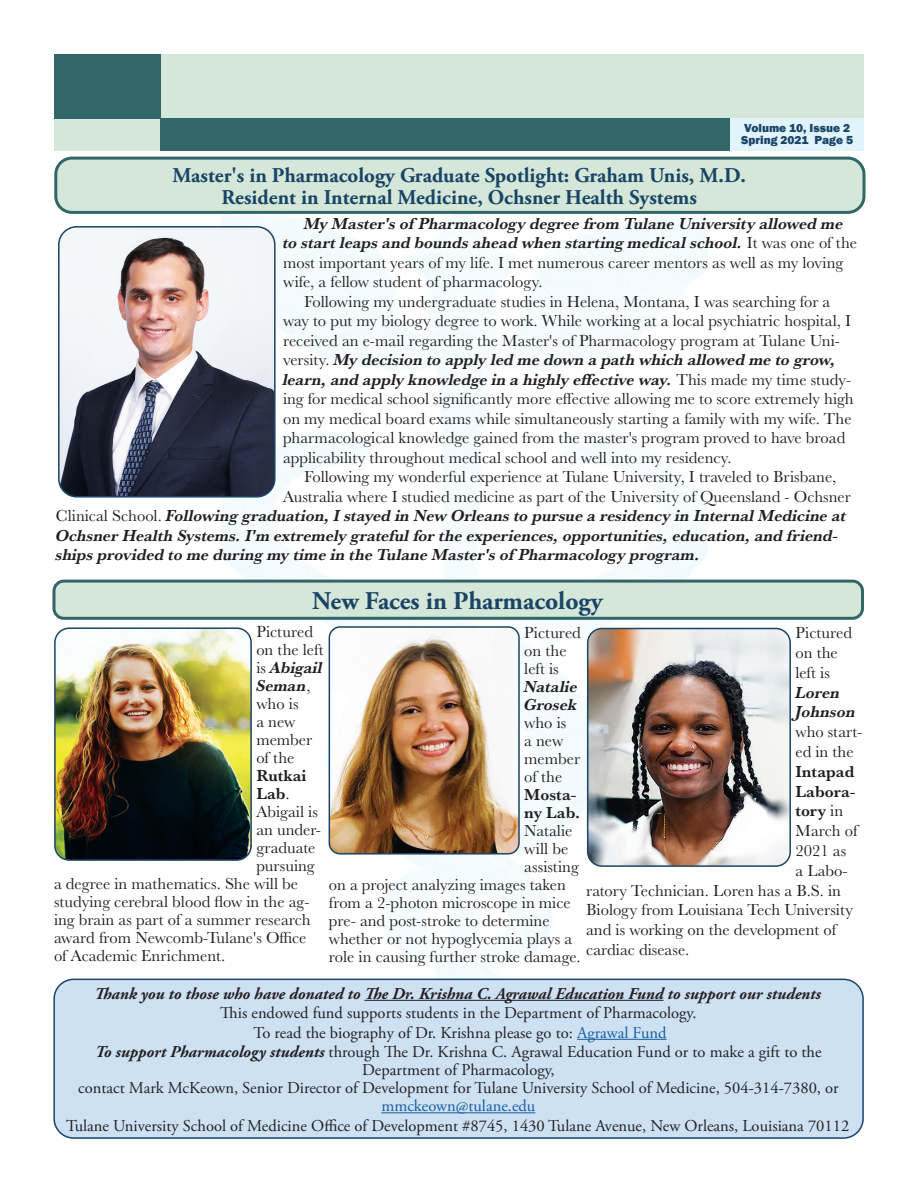
<style>
.page{position:relative;width:918px;height:1188px;background:#fff}
.page>*{position:absolute;margin:0;border:0;box-sizing:border-box;transform-origin:0 0}
.t1{font:700 25.5px "Adobe Garamond Pro";color:#1a4466}
.t2{font:700 21px "Adobe Garamond Pro";color:#1a4466}
.t3{font:16.5px/19.5px "Baskerville URW";color:#231f20}
.t4{font:16.5px/18px "Adobe Garamond Pro";color:#231f20;text-align:center}
.t5{font:italic 700 16.5px "Baskerville URW";color:#231f20}
.t6{font:italic 700 16.5px "Adobe Garamond Pro";color:#231f20}
.t7{font:700 16.5px "Baskerville URW";color:#231f20}
.t8{font:800 12px "Franklin Gothic";color:#1a4466}
.s1{font-weight:700;font-style:italic}
.s2{font-weight:400;font-style:normal}
.s3{font-weight:400}
.s4{color:#175d9e}
</style>
<div class="page">
<div style="left:54px;top:54px;width:810px;height:96px;background:#d4e7d8"></div>
<div style="left:54px;top:54px;width:107px;height:64px;background:#326667"></div>
<div style="left:161px;top:118px;width:569px;height:32px;background:#326667"></div>
<div style="left:54px;top:979px;width:809px;height:159px;background:#cee1f3;border-radius:20px"></div>
<hr style="left:364px;top:1000px;width:300px;height:1px;background:#231f20">
<hr style="left:577px;top:1039px;width:90px;height:1px;background:#175d9e">
<hr style="left:381px;top:1112px;width:154px;height:1px;background:#175d9e">
<div style="left:53px;top:979px;width:811px;height:160px;border:2px solid #1a4466;border-radius:20px"></div>
<div style="left:730px;top:118px;width:134px;height:32px;background:#e1f4fc"></div>
<div style="left:56px;top:158px;width:808px;height:54px;background:#d4e7d8;border-radius:16px"></div>
<div style="left:54px;top:157px;width:812px;height:57px;border:3px solid #326667;border-radius:16px"></div>
<div style="left:54px;top:581px;width:809px;height:37px;background:#d4e7d8;border-radius:10px"></div>
<div style="left:52px;top:580px;width:812px;height:40px;border:3px solid #326667;border-radius:10px"></div>
<img style="left:59px;top:227px;width:216px;height:270px">
<div style="left:58px;top:226px;width:218px;height:272px;border:2px solid #1a4466;border-radius:18px"></div>
<img style="left:329px;top:627px;width:190px;height:227px">
<div style="left:329px;top:626px;width:191px;height:229px;border:2px solid #1a4466;border-radius:11px"></div>
<img style="left:57px;top:630px;width:192px;height:228px">
<div style="left:54px;top:627px;width:198px;height:234px;border:2px solid #1a4466;border-radius:14px"></div>
<img style="left:588px;top:628px;width:202px;height:236px">
<div style="left:587px;top:628px;width:204px;height:239px;border:2px solid #1a4466;border-radius:14px"></div>
<p class="t8" style="left:744px;top:121px;width:108px">Volume 10, Issue 2</p>
<p class="t8" style="left:741px;top:133px;width:113px">Spring 2021 Page 5</p>
<p class="t2" style="left:172px;top:163px;width:575px">Master's in Pharmacology Graduate Spotlight: Graham Unis, M.D.</p>
<p class="t2" style="left:222px;top:185px;width:477px">Resident in Internal Medicine, Ochsner Health Systems</p>
<p class="t3" style="left:283px;top:213px;width:576px;text-indent:21px"><span class="s1">My Master's of Pharmacology degree from Tulane University allowed me to start leaps and bounds ahead when starting medical school.</span> It was one of the most important years of my life. I met numerous career mentors as well as my loving wife, a fellow student of pharmacology.</p>
<p class="t3" style="left:283px;top:291px;width:572px;text-indent:21px">Following my undergraduate studies in Helena, Montana, I was searching for a way to put my biology degree to work. While working at a local psychiatric hospital, I received an e-mail regarding the Master's of Pharmacology program at Tulane Uni&shy;versity. <span class="s1">My decision to apply led me down a path which allowed me to grow, learn, and apply knowledge in a highly effective way.</span> This made my time study&shy;ing for medical school significantly more effective allowing me to score extremely high on my medical board exams while simultaneously starting a family with my wife. The pharmacological knowledge gained from the master's program proved to have broad applicability throughout medical school and well into my residency.</p>
<p class="t3" style="left:304px;top:467px;width:534px">Following my wonderful experience at Tulane University, I traveled to Brisbane,</p>
<p class="t3" style="left:283px;top:486px;width:569px">Australia where I studied medicine as part of the University of Queensland - Ochsner</p>
<p class="t5" style="left:56px;top:504px;width:792px"><span class="s2">Clinical School.</span> Following graduation, I stayed in New Orleans to pursue a residency in Internal Medicine at</p>
<p class="t5" style="left:56px;top:524px;width:784px">Ochsner Health Systems. I'm extremely grateful for the experiences, opportunities, education, and friend-</p>
<p class="t5" style="left:56px;top:543px;width:646px">ships provided to me during my time in the Tulane Master's of Pharmacology program.</p>
<p class="t1" style="left:312px;top:586px;width:292px">New Faces in Pharmacology</p>
<p class="t3" style="left:256px;top:621px;width:58px">Pictured</p>
<p class="t3" style="left:256px;top:639px;width:69px">on the left</p>
<p class="t5" style="left:256px;top:655px;width:68px"><span class="s2">is</span> Abigail</p>
<p class="t5" style="left:256px;top:673px;width:56px">Seman<span class="s2">,</span></p>
<p class="t3" style="left:256px;top:693px;width:44px">who is</p>
<p class="t3" style="left:256px;top:711px;width:41px">a new</p>
<p class="t3" style="left:256px;top:729px;width:57px">member</p>
<p class="t3" style="left:256px;top:747px;width:40px">of the</p>
<p class="t7" style="left:256px;top:763px;width:52px">Rutkai</p>
<p class="t7" style="left:256px;top:781px;width:35px">Lab<span class="s3">.</span></p>
<p class="t3" style="left:256px;top:801px;width:63px">Abigail is</p>
<p class="t3" style="left:256px;top:819px;width:66px">an under-</p>
<p class="t3" style="left:256px;top:837px;width:60px">graduate</p>
<p class="t3" style="left:256px;top:855px;width:60px">pursuing</p>
<p class="t3" style="left:54px;top:873px;width:246px">a degree in mathematics. She will be</p>
<p class="t3" style="left:54px;top:891px;width:257px">studying cerebral blood flow in the ag-</p>
<p class="t3" style="left:54px;top:909px;width:258px">ing brain as part of a summer research</p>
<p class="t3" style="left:54px;top:927px;width:254px">award from Newcomb-Tulane's Office</p>
<p class="t3" style="left:54px;top:945px;width:173px">of Academic Enrichment.</p>
<p class="t3" style="left:524px;top:622px;width:58px">Pictured</p>
<p class="t3" style="left:524px;top:640px;width:44px">on the</p>
<p class="t3" style="left:524px;top:658px;width:36px">left is</p>
<p class="t5" style="left:524px;top:675px;width:55px">Natalie</p>
<p class="t5" style="left:524px;top:693px;width:54px">Grosek</p>
<p class="t3" style="left:524px;top:712px;width:44px">who is</p>
<p class="t3" style="left:524px;top:730px;width:41px">a new</p>
<p class="t3" style="left:524px;top:748px;width:57px">member</p>
<p class="t3" style="left:524px;top:766px;width:40px">of the</p>
<p class="t7" style="left:524px;top:783px;width:54px">Mosta-</p>
<p class="t7" style="left:524px;top:801px;width:58px">ny Lab.</p>
<p class="t3" style="left:524px;top:820px;width:50px">Natalie</p>
<p class="t3" style="left:524px;top:838px;width:46px">will be</p>
<p class="t3" style="left:524px;top:856px;width:56px">assisting</p>
<p class="t3" style="left:329px;top:874px;width:239px">on a project analyzing images taken</p>
<p class="t3" style="left:329px;top:892px;width:243px">from a 2-photon microscope in mice</p>
<p class="t3" style="left:329px;top:910px;width:222px">pre- and post-stroke to determine</p>
<p class="t3" style="left:329px;top:928px;width:245px">whether or not hypoglycemia plays a</p>
<p class="t3" style="left:329px;top:946px;width:253px">role in causing further stroke damage.</p>
<p class="t3" style="left:795px;top:622px;width:58px">Pictured</p>
<p class="t3" style="left:795px;top:642px;width:44px">on the</p>
<p class="t3" style="left:795px;top:662px;width:36px">left is</p>
<p class="t5" style="left:795px;top:680px;width:46px">Loren</p>
<p class="t5" style="left:795px;top:700px;width:62px">Johnson</p>
<p class="t3" style="left:795px;top:721px;width:68px">who start-</p>
<p class="t3" style="left:795px;top:741px;width:60px">ed in the</p>
<p class="t7" style="left:795px;top:759px;width:60px">Intapad</p>
<p class="t7" style="left:795px;top:779px;width:61px">Labora-</p>
<p class="t7" style="left:795px;top:799px;width:49px">tory <span class="s3">in</span></p>
<p class="t3" style="left:795px;top:820px;width:64px">March of</p>
<p class="t3" style="left:795px;top:840px;width:52px">2021 as</p>
<p class="t3" style="left:795px;top:860px;width:54px">a Labo-</p>
<p class="t3" style="left:586px;top:880px;width:256px">ratory Technician. Loren has a B.S. in</p>
<p class="t3" style="left:586px;top:900px;width:268px">Biology from Louisiana Tech University</p>
<p class="t3" style="left:586px;top:919px;width:252px">and is working on the development of</p>
<p class="t3" style="left:586px;top:939px;width:105px">cardiac disease.</p>
<p class="t6" style="left:94px;top:984px;width:728px">Thank you to those who have donated to The Dr. Krishna C. Agrawal Education Fund to support our students</p>
<p class="t4" style="left:220px;top:1005px;width:478px">This endowed fund supports students in the Department of Pharmacology.</p>
<p class="t4" style="left:254px;top:1024px;width:415px">To read the biography of Dr. Krishna please go to: <span class="s4">Agrawal Fund</span></p>
<p class="t4" style="left:95px;top:1044px;width:728px"><span class="s1">To support Pharmacology students</span> through The Dr. Krishna C. Agrawal Education Fund or to make a gift to the<br>Department of Pharmacology,</p>
<p class="t4" style="left:78px;top:1080px;width:762px">contact Mark McKeown, Senior Director of Development for Tulane University School of Medicine, 504-314-7380, or <span class="s4">mmckeown@tulane.edu</span></p>
<p class="t4" style="left:66px;top:1117px;width:785px">Tulane University School of Medicine Office of Development #8745, 1430 Tulane Avenue, New Orleans, Louisiana 70112</p>
</div>
